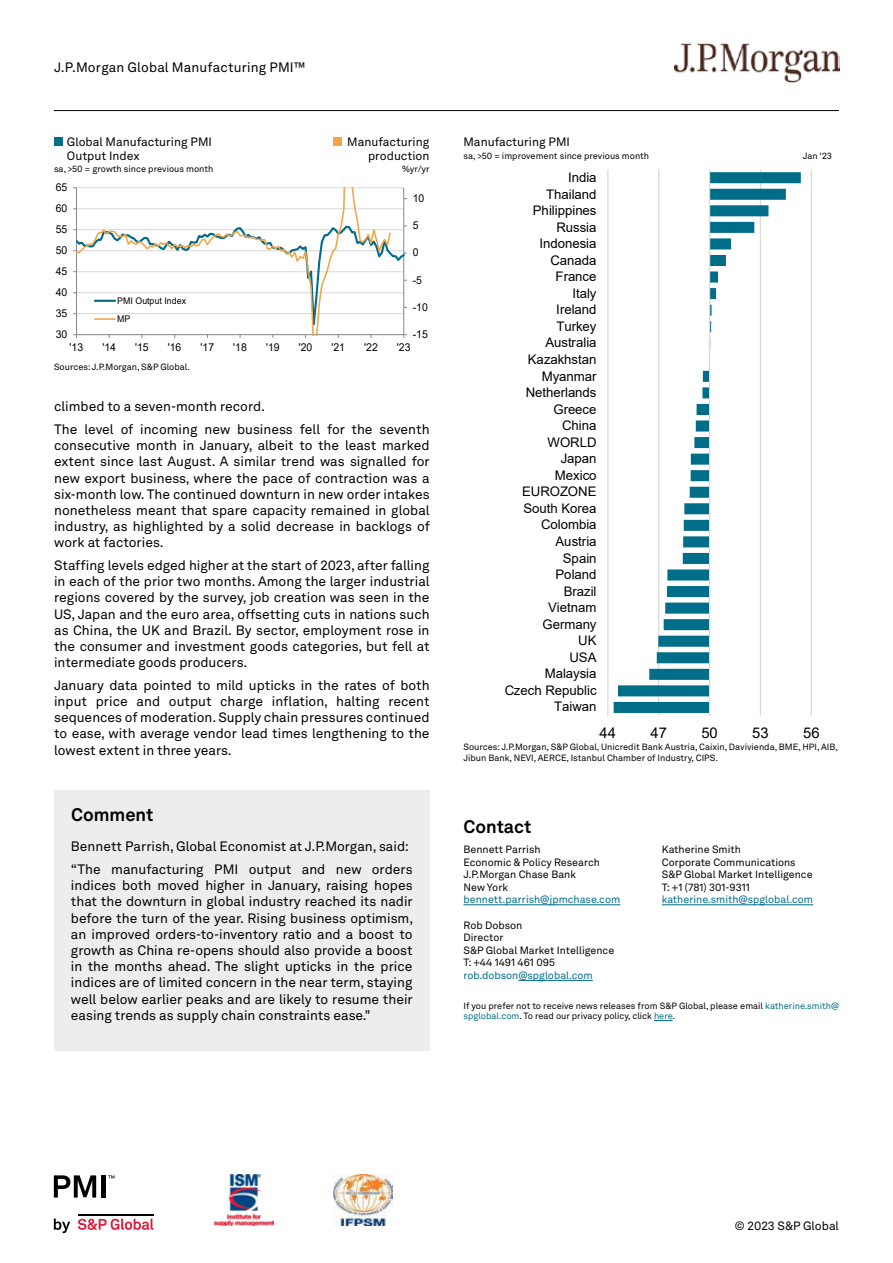
<style>
.page{position:relative;width:893px;height:1263px;background:#fff}
.page>*{position:absolute;margin:0;border:0;box-sizing:border-box;transform-origin:0 0}
.t1{font:700 18px "Akkurat LL";color:#000}
.t2{font:14.85px "Arial";letter-spacing:.005em;color:#000}
.t3{font:13.5px/16.2px "Akkurat LL";color:#000;text-align:justify}
.t4{font:13.2px "Arial";letter-spacing:-.005em;color:#000}
.t5{font:12px/14.4px "Akkurat LL";color:#000}
.t6{font:10.8px "Arial";color:#000;scale:.96 1}
.t7{font:10.5px/12.6px "Akkurat LL";color:#000}
.t8{font:10.5px "Akkurat LL";color:#006d89}
.t9{font:9.15px/18.1px "Arial";letter-spacing:.005em;color:#000;scale:.96 1}
.t10{font:9px/10.8px "Akkurat LL";color:#000}
.s1{color:#006d89}
</style>
<div class="page">
<hr style="left:54px;top:110px;width:785px;height:1px;background:#000">
<img style="left:674px;top:43px;width:165px;height:40px">
<hr style="left:76px;top:208px;width:328px;height:1px;background:#d9d9d9">
<hr style="left:76px;top:187px;width:328px;height:1px;background:#d9d9d9">
<hr style="left:403px;top:188px;width:1px;height:147px;background:#868686">
<svg style="left:73px;top:224px;width:334px;height:114px"></svg>
<svg style="left:76px;top:188px;width:316px;height:147px"></svg>
<hr style="left:95px;top:300px;width:20px;height:2px;background:#006d89">
<hr style="left:95px;top:318px;width:20px;height:2px;background:#f1a649">
<div style="left:333px;top:137px;width:8px;height:8px;background:#f1a649"></div>
<div style="left:54px;top:137px;width:9px;height:8px;background:#006d89"></div>
<div style="left:54px;top:790px;width:376px;height:51px;background:#ededed"></div>
<div style="left:54px;top:841px;width:376px;height:209px;background:#ededed"></div>
<hr style="left:607px;top:169px;width:1px;height:547px;background:#d9d9d9">
<hr style="left:658px;top:169px;width:1px;height:547px;background:#d9d9d9">
<hr style="left:760px;top:169px;width:1px;height:547px;background:#d9d9d9">
<hr style="left:811px;top:169px;width:1px;height:547px;background:#d9d9d9">
<svg style="left:614px;top:172px;width:187px;height:541px"></svg>
<hr style="left:709px;top:169px;width:1px;height:547px;background:#d9d9d9">
<svg style="left:654px;top:1020px;width:19px;height:1px"></svg>
<hr style="left:463px;top:904px;width:157px;height:1px;background:#006d89">
<hr style="left:518px;top:980px;width:75px;height:1px;background:#006d89">
<hr style="left:662px;top:904px;width:151px;height:1px;background:#006d89">
<img style="left:333px;top:1174px;width:59px;height:51px">
<img style="left:215px;top:1174px;width:59px;height:51px">
<svg style="left:54px;top:1218px;width:16px;height:15px"></svg>
<svg style="left:78px;top:1218px;width:75px;height:12px"></svg>
<hr style="left:78px;top:1213px;width:75px;height:2px;background:#000">
<svg style="left:54px;top:1175px;width:42px;height:22px"></svg>
<div style="left:101px;top:1175px;width:5px;height:22px;background:#000"></div>
<svg style="left:108px;top:1175px;width:6px;height:3px"></svg>
<p class="t3" style="left:54px;top:59px;width:253px">J.P.Morgan Global Manufacturing PMI™</p>
<p class="t5" style="left:67px;top:134px;width:147px">Global Manufacturing PMI<br>Output Index</p>
<p class="t10" style="left:54px;top:163px;width:161px">sa, &gt;50 = growth since previous month</p>
<p class="t6" style="left:56px;top:180px;width:14px">65</p>
<p class="t6" style="left:56px;top:201px;width:14px">60</p>
<p class="t6" style="left:56px;top:222px;width:14px">55</p>
<p class="t6" style="left:56px;top:243px;width:14px">50</p>
<p class="t6" style="left:56px;top:264px;width:14px">45</p>
<p class="t6" style="left:56px;top:285px;width:14px">40</p>
<p class="t6" style="left:56px;top:306px;width:14px">35</p>
<p class="t6" style="left:56px;top:327px;width:14px">30</p>
<p class="t9" style="left:117px;top:291px;width:73px">PMI Output Index<br>MP</p>
<p class="t5" style="left:347px;top:134px;width:84px;text-align:right">Manufacturing production</p>
<p class="t10" style="left:402px;top:163px;width:29px">%yr/yr</p>
<p class="t6" style="left:413px;top:191px;width:14px">10</p>
<p class="t6" style="left:413px;top:218px;width:8px">5</p>
<p class="t6" style="left:413px;top:245px;width:8px">0</p>
<p class="t6" style="left:413px;top:272px;width:11px">-5</p>
<p class="t6" style="left:413px;top:300px;width:17px">-10</p>
<p class="t6" style="left:413px;top:327px;width:17px">-15</p>
<p class="t6" style="left:70px;top:340px;width:16px">'13</p>
<p class="t6" style="left:102px;top:340px;width:16px">'14</p>
<p class="t6" style="left:135px;top:340px;width:16px">'15</p>
<p class="t6" style="left:168px;top:340px;width:16px">'16</p>
<p class="t6" style="left:201px;top:340px;width:16px">'17</p>
<p class="t6" style="left:233px;top:340px;width:16px">'18</p>
<p class="t6" style="left:266px;top:340px;width:16px">'19</p>
<p class="t6" style="left:299px;top:340px;width:16px">'20</p>
<p class="t6" style="left:331px;top:340px;width:16px">'21</p>
<p class="t6" style="left:364px;top:340px;width:16px">'22</p>
<p class="t6" style="left:397px;top:340px;width:16px">'23</p>
<p class="t10" style="left:54px;top:361px;width:137px">Sources: J.P.Morgan, S&amp;P Global.</p>
<p class="t3" style="left:54px;top:395px;width:377px;line-height:22.5px">climbed to a seven-month record.<br>The level of incoming new business fell for the seventh</p>
<p class="t3" style="left:54px;top:437px;width:377px">consecutive month in January, albeit to the least marked extent since last August. A similar trend was signalled for new export business, where the pace of contraction was a six-month low. The continued downturn in new order intakes nonetheless meant that spare capacity remained in global industry, as highlighted by a solid decrease in backlogs of work at factories.</p>
<p class="t3" style="left:54px;top:556px;width:377px">Staffing levels edged higher at the start of 2023, after falling in each of the prior two months. Among the larger industrial regions covered by the survey, job creation was seen in the US, Japan and the euro area, offsetting cuts in nations such as China, the UK and Brazil. By sector, employment rose in the consumer and investment goods categories, but fell at intermediate goods producers.</p>
<p class="t3" style="left:54px;top:676px;width:377px">January data pointed to mild upticks in the rates of both input price and output charge inflation, halting recent sequences of moderation. Supply chain pressures continued to ease, with average vendor lead times lengthening to the lowest extent in three years.</p>
<h1 class="t1" style="left:71px;top:801px;width:84px">Comment</h1>
<p class="t3" style="left:71px;top:835px;width:343px;line-height:22.5px">Bennett Parrish, Global Economist at J.P.Morgan, said: “The manufacturing PMI output and new orders</p>
<p class="t3" style="left:71px;top:877px;width:344px">indices both moved higher in January, raising hopes that the downturn in global industry reached its nadir before the turn of the year. Rising business optimism, an improved orders-to-inventory ratio and a boost to growth as China re-opens should also provide a boost in the months ahead. The slight upticks in the price indices are of limited concern in the near term, staying well below earlier peaks and are likely to resume their easing trends as supply chain constraints ease."</p>
<p class="t5" style="left:463px;top:134px;width:108px">Manufacturing PMI</p>
<p class="t10" style="left:463px;top:150px;width:187px">sa, &gt;50 = improvement since previous month</p>
<p class="t10" style="left:803px;top:150px;width:31px">Jan ‘23</p>
<p class="t4" style="left:568px;top:168px;width:30px">India</p>
<p class="t4" style="left:546px;top:185px;width:52px">Thailand</p>
<p class="t4" style="left:533px;top:201px;width:65px">Philippines</p>
<p class="t4" style="left:556px;top:218px;width:42px">Russia</p>
<p class="t4" style="left:539px;top:234px;width:58px">Indonesia</p>
<p class="t4" style="left:550px;top:251px;width:47px">Canada</p>
<p class="t4" style="left:556px;top:268px;width:42px">France</p>
<p class="t4" style="left:572px;top:284px;width:26px">Italy</p>
<p class="t4" style="left:556px;top:301px;width:42px">Ireland</p>
<p class="t4" style="left:556px;top:317px;width:42px">Turkey</p>
<p class="t4" style="left:545px;top:334px;width:53px">Australia</p>
<p class="t4" style="left:528px;top:350px;width:70px">Kazakhstan</p>
<p class="t4" style="left:542px;top:367px;width:56px">Myanmar</p>
<p class="t4" style="left:526px;top:383px;width:72px">Netherlands</p>
<p class="t4" style="left:553px;top:400px;width:45px">Greece</p>
<p class="t4" style="left:562px;top:416px;width:36px">China</p>
<p class="t4" style="left:548px;top:433px;width:50px">WORLD</p>
<p class="t4" style="left:561px;top:450px;width:37px">Japan</p>
<p class="t4" style="left:555px;top:466px;width:43px">Mexico</p>
<p class="t4" style="left:522px;top:483px;width:76px">EUROZONE</p>
<p class="t4" style="left:523px;top:499px;width:75px">South Korea</p>
<p class="t4" style="left:541px;top:516px;width:57px">Colombia</p>
<p class="t4" style="left:556px;top:532px;width:42px">Austria</p>
<p class="t4" style="left:563px;top:549px;width:35px">Spain</p>
<p class="t4" style="left:556px;top:565px;width:43px">Poland</p>
<p class="t4" style="left:564px;top:582px;width:34px">Brazil</p>
<p class="t4" style="left:548px;top:598px;width:50px">Vietnam</p>
<p class="t4" style="left:542px;top:615px;width:56px">Germany</p>
<p class="t4" style="left:578px;top:631px;width:20px">UK</p>
<p class="t4" style="left:569px;top:648px;width:29px">USA</p>
<p class="t4" style="left:545px;top:665px;width:53px">Malaysia</p>
<p class="t4" style="left:504px;top:681px;width:94px">Czech Republic</p>
<p class="t4" style="left:554px;top:698px;width:44px">Taiwan</p>
<p class="t2" style="left:600px;top:722px;width:18px">44</p>
<p class="t2" style="left:650px;top:722px;width:18px">47</p>
<p class="t2" style="left:701px;top:722px;width:18px">50</p>
<p class="t2" style="left:752px;top:722px;width:18px">53</p>
<p class="t2" style="left:803px;top:722px;width:18px">56</p>
<p class="t10" style="left:463px;top:741px;width:376px">Sources: J.P.Morgan, S&amp;P Global, Unicredit Bank Austria, Caixin, Davivienda, BME, HPI, AIB,<br>Jibun Bank, NEVI, AERCE, Istanbul Chamber of Industry, CIPS.</p>
<h1 class="t1" style="left:463px;top:813px;width:69px">Contact</h1>
<p class="t7" style="left:463px;top:842px;width:138px">Bennett Parrish<br>Economic &amp; Policy Research<br>J.P.Morgan Chase Bank<br>New York</p>
<p class="t8" style="left:463px;top:892px;width:158px">bennett.parrish@jpmchase.com</p>
<p class="t7" style="left:463px;top:918px;width:152px">Rob Dobson<br>Director<br>S&amp;P Global Market Intelligence<br>T: +44 1491 461 095</p>
<p class="t8" style="left:463px;top:967px;width:131px">rob.dobson@spglobal.com</p>
<p class="t7" style="left:662px;top:842px;width:152px">Katherine Smith<br>Corporate Communications<br>S&amp;P Global Market Intelligence<br>T: +1 (781) 301-9311</p>
<p class="t8" style="left:662px;top:892px;width:153px">katherine.smith@spglobal.com</p>
<p class="t10" style="left:463px;top:1000px;width:377px">If you prefer not to receive news releases from S&amp;P Global, please email <span class="s1">katherine.smith@ spglobal.com</span>. To read our privacy policy, click <span class="s1">here</span>.</p>
<p class="t5" style="left:735px;top:1218px;width:106px">© 2023 S&amp;P Global</p>
</div>
